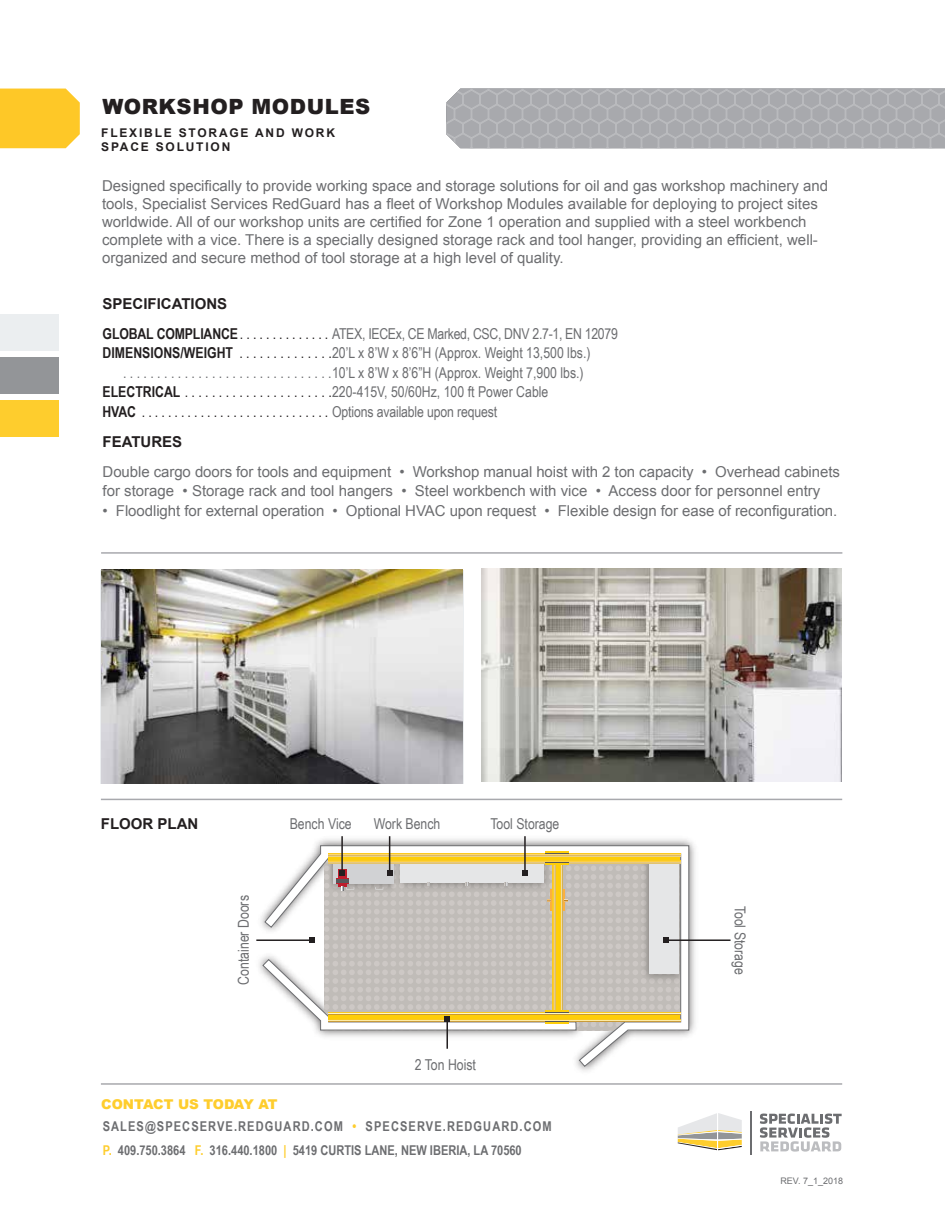
<style>
.page{position:relative;width:945px;height:1215px;background:#fff}
.page>*{position:absolute;margin:0;border:0;box-sizing:border-box;transform-origin:0 0}
.t1{font:900 21px "Arial";letter-spacing:.025em;color:#231f20}
.t2{font:15px/18px "Arial";color:#6c6d70}
.t3{font:15px "Arial Narrow";color:#6c6d70}
.t4{font:15px "Arial Narrow";letter-spacing:-.02em;color:#6c6d70}
.t5{font:15px "Arial Narrow";letter-spacing:-.01em;color:#231f20}
.t6{font:700 15px "Arial";color:#231f20}
.t7{font:700 13.5px/24px "Arial Narrow";letter-spacing:.065em;color:#6c6d70}
.t8{font:900 13.5px "Arial";letter-spacing:-.01em;color:#fecd2d}
.t9{font:700 12px/14.4px "Arial";letter-spacing:.15em;color:#231f20}
.t10{font:9px "Arial";color:#6c6d70}
.s1{font-weight:700;color:#231f20}
.s2{color:#231f20}
.s3{font-weight:700}
.s4{color:#6c6d70}
.s5{color:#fecd2d}
</style>
<div class="page">
<img style="left:259px;top:836px;width:436px;height:235px">
<svg style="left:264px;top:845px;width:425px;height:222px"></svg>
<div style="left:338px;top:869px;width:9px;height:18px;background:#be1d2c"></div>
<svg style="left:375px;top:887px;width:8px;height:2px"></svg>
<div style="left:329px;top:1012px;width:351px;height:10px;background:#fece08"></div>
<svg style="left:577px;top:1019px;width:103px;height:3px"></svg>
<svg style="left:577px;top:1012px;width:103px;height:3px"></svg>
<svg style="left:329px;top:853px;width:351px;height:8px;background:#f7cb25"></svg>
<svg style="left:329px;top:861px;width:351px;height:2px"></svg>
<svg style="left:329px;top:854px;width:351px;height:2px"></svg>
<svg style="left:555px;top:865px;width:5px;height:94px"></svg>
<svg style="left:560px;top:865px;width:3px;height:94px"></svg>
<svg style="left:553px;top:865px;width:2px;height:94px"></svg>
<svg style="left:545px;top:863px;width:23px;height:2px"></svg>
<svg style="left:545px;top:851px;width:23px;height:2px"></svg>
<svg style="left:547px;top:889px;width:21px;height:22px"></svg>
<div style="left:0;top:314px;width:59px;height:36px;background:#ebeef0"></div>
<div style="left:0;top:357px;width:59px;height:37px;background:#939598"></div>
<div style="left:0;top:400px;width:59px;height:37px;background:#fecd2d"></div>
<hr style="left:101px;top:799px;width:741px;height:1px;background:#a8a9ad">
<hr style="left:101px;top:552px;width:741px;height:2px;background:#a8a9ad">
<img style="left:101px;top:570px;width:361px;height:213px">
<img style="left:482px;top:568px;width:360px;height:214px">
<hr style="left:446px;top:1019px;width:2px;height:30px;background:#231f20">
<svg style="left:262px;top:959px;width:315px;height:72px"></svg>
<hr style="left:256px;top:939px;width:56px;height:2px;background:#231f20">
<svg style="left:309px;top:937px;width:6px;height:6px"></svg>
<hr style="left:666px;top:939px;width:65px;height:2px;background:#231f20">
<svg style="left:663px;top:937px;width:6px;height:6px"></svg>
<hr style="left:524px;top:836px;width:2px;height:37px;background:#231f20">
<svg style="left:522px;top:870px;width:6px;height:6px"></svg>
<hr style="left:341px;top:836px;width:2px;height:37px;background:#231f20">
<svg style="left:337px;top:870px;width:17px;height:20px"></svg>
<hr style="left:389px;top:836px;width:1px;height:37px;background:#231f20">
<svg style="left:387px;top:870px;width:6px;height:6px"></svg>
<div style="left:0;top:89px;width:80px;height:59px;background:#fec827"></div>
<svg style="left:446px;top:89px;width:499px;height:59px;background:#acadb0"></svg>
<hr style="left:101px;top:1083px;width:741px;height:2px;background:#a8a9ad">
<svg style="left:760px;top:1114px;width:82px;height:38px"></svg>
<hr style="left:750px;top:1111px;width:2px;height:43px;background:#6c6d70">
<svg style="left:678px;top:1113px;width:64px;height:37px"></svg>
<hr style="left:718px;top:1113px;width:1px;height:37px;background:#fff">
<h1 class="t1" style="left:103px;top:92px;width:269px">WORKSHOP MODULES</h1>
<p class="t9" style="left:101px;top:126px;width:235px">FLEXIBLE STORAGE AND WORK<br>SPACE SOLUTION</p>
<p class="t2" style="left:102px;top:177px;width:728px">Designed specifically to provide working space and storage solutions for oil and gas workshop machinery and tools, Specialist Services RedGuard has a fleet of Workshop Modules available for deploying to project sites worldwide. All of our workshop units are certified for Zone 1 operation and supplied with a steel workbench complete with a vice. There is a specially designed storage rack and tool hanger, providing an efficient, well&shy;organized and secure method of tool storage at a high level of quality.</p>
<p class="t6" style="left:103px;top:293px;width:126px">SPECIFICATIONS</p>
<p class="t4" style="left:103px;top:322px;width:517px"><span class="s1">GLOBAL COMPLIANCE</span> <span class="s2">. . . . . . . . . . . . . .</span> ATEX, IECEx, CE Marked, CSC, DNV 2.7-1, EN 12079</p>
<p class="t3" style="left:103px;top:342px;width:489px"><span class="s1">DIMENSIONS/WEIGHT</span> <span class="s2">. . . . . . . . . . . . .</span> 20’L x 8’W x 8’6”H (Approx. Weight 13,500 lbs.)</p>
<p class="t3" style="left:123px;top:361px;width:462px">. . . . . . . . . . . . . . . . . . . . . . . . . . . . . . 10’L x 8’W x 8’6”H (Approx. Weight 7,900 lbs.)</p>
<p class="t3" style="left:103px;top:381px;width:447px"><span class="s1">ELECTRICAL</span> <span class="s2">. . . . . . . . . . . . . . . . . . . . .</span> 220-415V, 50/60Hz, 100 ft Power Cable</p>
<p class="t5" style="left:103px;top:400px;width:396px"><span class="s3">HVAC</span> . . . . . . . . . . . . . . . . . . . . . . . . . . . . . <span class="s4">Options available upon request</span></p>
<p class="t6" style="left:103px;top:431px;width:81px">FEATURES</p>
<p class="t2" style="left:103px;top:462px;width:739px;line-height:19.5px">Double cargo doors for tools and equipment • Workshop manual hoist with 2 ton capacity • Overhead cabinets for storage • Storage rack and tool hangers • Steel workbench with vice • Access door for personnel entry</p>
<p class="t2" style="left:103px;top:502px;width:736px">• Floodlight for external operation • Optional HVAC upon request • Flexible design for ease of reconfiguration.</p>
<p class="t6" style="left:101px;top:813px;width:99px">FLOOR PLAN</p>
<p class="t3" style="left:290px;top:812px;width:64px">Bench Vice</p>
<p class="t3" style="left:374px;top:812px;width:68px">Work Bench</p>
<p class="t3" style="left:490px;top:812px;width:71px">Tool Storage</p>
<p class="t3" style="left:233px;top:985px;width:91px;rotate:-90deg">Container Doors</p>
<p class="t3" style="left:751px;top:906px;width:71px;rotate:90deg">Tool Storage</p>
<p class="t3" style="left:415px;top:1054px;width:63px">2 Ton Hoist</p>
<p class="t8" style="left:101px;top:1094px;width:178px">CONTACT US TODAY AT</p>
<p class="t7" style="left:103px;top:1114px;width:451px">SALES@SPECSERVE.REDGUARD.COM <span class="s5">•</span> SPECSERVE.REDGUARD.COM<br><span class="s5">P.</span> 409.750.3864 <span class="s5">F.</span> 316.440.1800 <span class="s5">|</span> 5419 CURTIS LANE, NEW IBERIA, LA 70560</p>
<p class="t10" style="left:780px;top:1175px;width:64px">REV. 7_1_2018</p>
</div>
